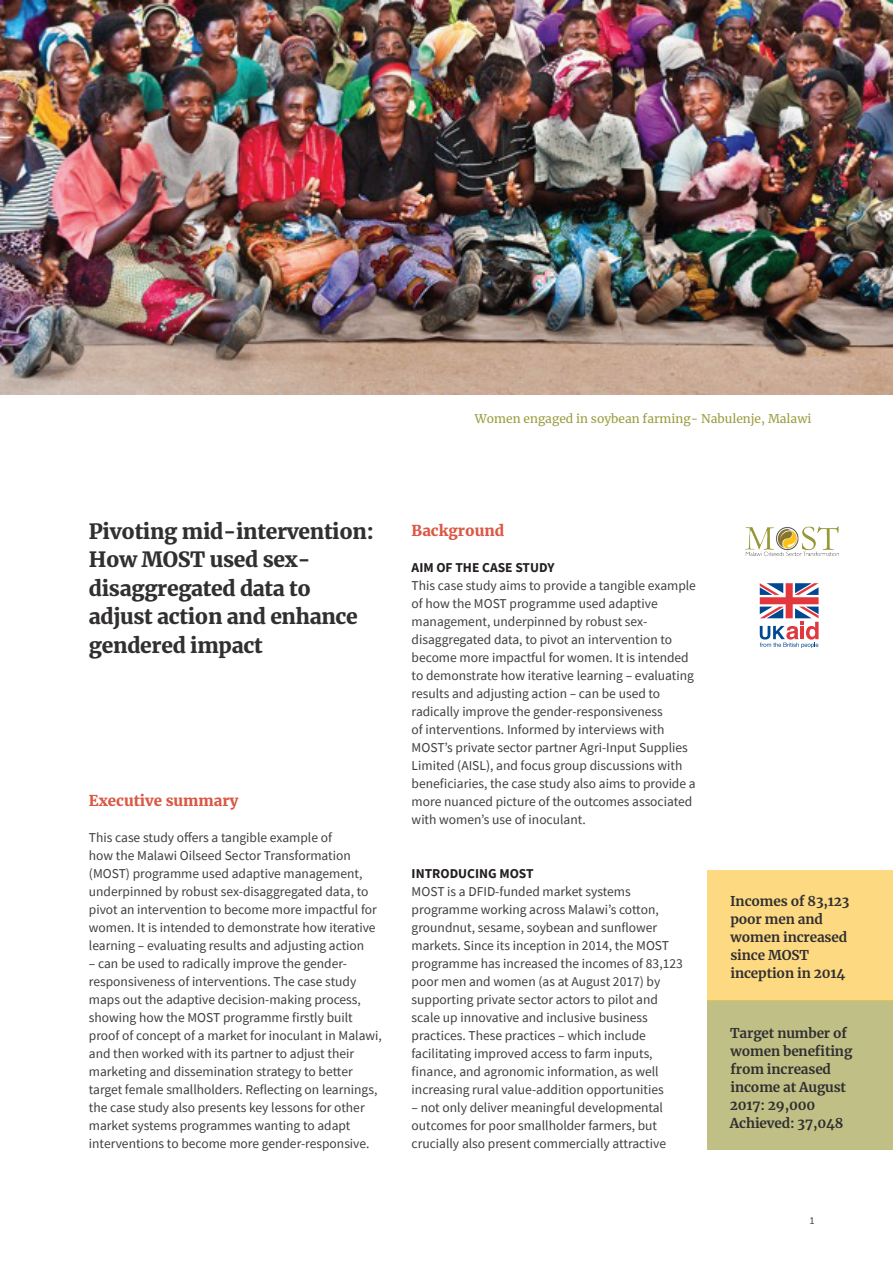
<style>
.page{position:relative;width:893px;height:1263px;background:#fff}
.page>*{position:absolute;margin:0;border:0;box-sizing:border-box;transform-origin:0 0}
.t1{font:900 21px/28.5px "Merriweather";letter-spacing:-.015em;color:#312f30}
.t2{font:900 15px "Merriweather";color:#da5844}
.t3{font:13.5px/18px "Source Sans Pro";color:#3e3e3f}
.t4{font:700 13.5px/18px "Merriweather";letter-spacing:-.01em;color:#312f30}
.t5{font:700 13.5px "Source Sans Pro";color:#231f20}
.t6{font:12px "Merriweather";color:#9a9c3f}
.t7{font:10.5px "Source Sans Pro";color:#3e3e3f}
</style>
<div class="page">
<img style="left:0;top:0;width:893px;height:394px">
<div style="left:707px;top:1000px;width:186px;height:150px;background:#c0c086"></div>
<div style="left:707px;top:870px;width:186px;height:130px;background:#fdda82"></div>
<img style="left:745px;top:527px;width:93px;height:29px">
<svg style="left:760px;top:583px;width:59px;height:65px"></svg>
<p class="t6" style="left:475px;top:411px;width:338px">Women engaged in soybean farming- Nabulenje, Malawi</p>
<h1 class="t1" style="left:89px;top:516px;width:287px">Pivoting mid-intervention:<br>How MOST used sex&shy;disaggregated data to adjust action and enhance gendered impact</h1>
<p class="t2" style="left:89px;top:790px;width:151px">Executive summary</p>
<p class="t3" style="left:89px;top:828px;width:289px">This case study offers a tangible example of<br>how the Malawi Oilseed Sector Transformation (MOST) programme used adaptive management, underpinned by robust sex-disaggregated data, to pivot an intervention to become more impactful for women. It is intended to demonstrate how iterative learning – evaluating results and adjusting action</p>
<p class="t3" style="left:89px;top:954px;width:294px">– can be used to radically improve the gender&shy;responsiveness of interventions. The case study maps out the adaptive decision-making process, showing how the MOST programme firstly built proof of concept of a market for inoculant in Malawi, and then worked with its partner to adjust their marketing and dissemination strategy to better target female smallholders. Reflecting on learnings, the case study also presents key lessons for other market systems programmes wanting to adapt interventions to become more gender-responsive.</p>
<p class="t2" style="left:412px;top:520px;width:94px">Background</p>
<p class="t5" style="left:412px;top:558px;width:144px">AIM OF THE CASE STUDY</p>
<p class="t3" style="left:412px;top:576px;width:286px">This case study aims to provide a tangible example of how the MOST programme used adaptive management, underpinned by robust sex&shy;disaggregated data, to pivot an intervention to become more impactful for women. It is intended to demonstrate how iterative learning – evaluating results and adjusting action – can be used to radically improve the gender-responsiveness<br>of interventions. Informed by interviews with MOST’s private sector partner Agri-Input Supplies Limited (AISL), and focus group discussions with beneficiaries, the case study also aims to provide a more nuanced picture of the outcomes associated with women’s use of inoculant.</p>
<p class="t5" style="left:412px;top:864px;width:124px">INTRODUCING MOST</p>
<p class="t3" style="left:412px;top:882px;width:273px">MOST is a DFID-funded market systems programme working across Malawi’s cotton, groundnut, sesame, soybean and sunflower markets. Since its inception in 2014, the MOST programme has increased the incomes of 83,123 poor men and women (as at August 2017) by supporting private sector actors to pilot and scale up innovative and inclusive business practices. These practices – which include facilitating improved access to farm inputs, finance, and agronomic information, as well increasing rural value-addition opportunities</p>
<p class="t3" style="left:412px;top:1098px;width:256px">– not only deliver meaningful developmental outcomes for poor smallholder farmers, but crucially also present commercially attractive</p>
<p class="t4" style="left:730px;top:891px;width:121px">Incomes of 83,123 poor men and women increased since MOST inception in 2014</p>
<p class="t4" style="left:730px;top:1023px;width:124px">Target number of women benefiting from increased income at August<br>2017: 29,000<br>Achieved: 37,048</p>
<p class="t7" style="left:809px;top:1214px;width:7px">1</p>
</div>
